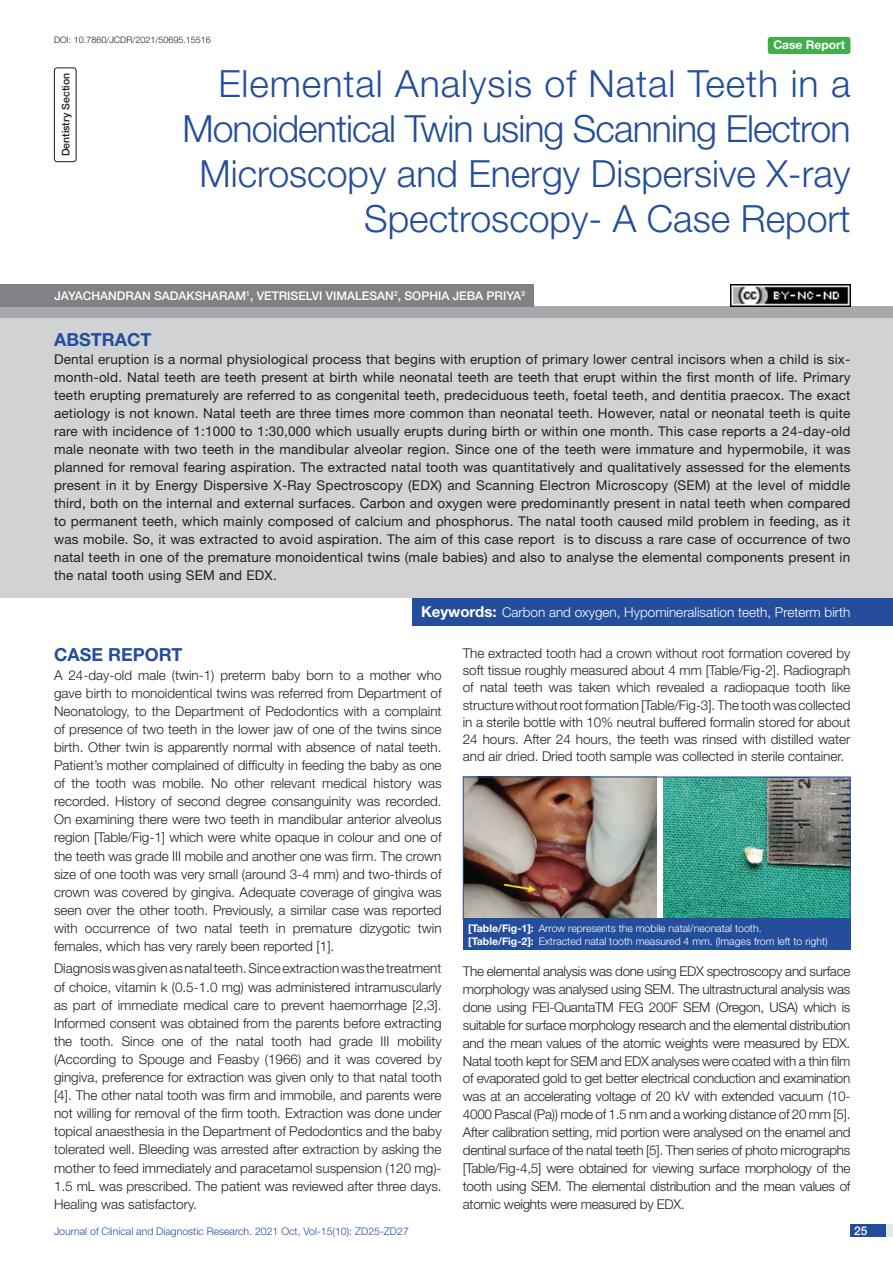
<style>
.page{position:relative;width:893px;height:1263px;background:#fff}
.page>*{position:absolute;margin:0;border:0;box-sizing:border-box;transform-origin:0 0}
.t1{font:300 37.5px/45px "Helvetica Neue";color:#244e9b;text-align:right}
.Heading{font:700 18px "Helvetica Neue";color:#244e9b}
.Abstract_head{font:700 18px "Helvetica Neue";color:#244e9b}
.Body_text{font:300 13.5px/18.1px "Helvetica Neue";letter-spacing:-.005em;color:#231f20;text-align:justify}
.Abstract_Text{font:13.5px/18px "Helvetica Neue";letter-spacing:.015em;color:#231f20;text-align:justify}
.Key_words{font:300 13.5px "Helvetica Neue";color:#fff}
.Author{font:500 12px "Helvetica Neue";color:#fff}
.t2{font:700 12px "Helvetica Neue";color:#fff}
.TABLE_FIG{font:300 10.5px "Helvetica Neue";color:#fff}
.t3{font:300 10.5px "Helvetica Neue";color:#244e9b}
.section{font:500 10.5px "Helvetica Neue";color:#231f20}
.DOI{font:300 9px "Helvetica Neue";color:#231f20}
.s1{font-weight:700;font-size:15px}
.s2{font-weight:700}
</style>
<div class="page">
<div style="left:850px;top:1224px;width:43px;height:13px;background:#e6e7e9"></div>
<div style="left:850px;top:1224px;width:35px;height:13px;background:#214c99"></div>
<div style="left:54px;top:68px;width:22px;height:94px;border:1px solid #231f20;border-radius:3px"></div>
<div style="left:768px;top:37px;width:82px;height:17px;background:#40ae49;border-radius:3px"></div>
<div style="left:0;top:306px;width:893px;height:13px;background:#a8a9ad"></div>
<div style="left:0;top:284px;width:534px;height:22px;background:#808285"></div>
<div style="left:0;top:318px;width:893px;height:280px;background:#d1d2d4"></div>
<div style="left:413px;top:598px;width:480px;height:27px;background:#244e9b"></div>
<img style="left:730px;top:284px;width:120px;height:22px">
<img style="left:663px;top:779px;width:185px;height:138px">
<img style="left:465px;top:779px;width:192px;height:138px">
<div style="left:463px;top:777px;width:387px;height:142px;border:1px solid #244e9b"></div>
<div style="left:463px;top:919px;width:387px;height:31px;background:#244e9b"></div>
<p class="DOI" style="left:54px;top:35px;width:158px">DOI: 10.7860/JCDR/2021/50695.15516</p>
<p class="section" style="left:59px;top:156px;width:85px;rotate:-90deg">Dentistry Section</p>
<p class="t1" style="left:182px;top:60px;width:670px">Elemental Analysis of Natal Teeth in a Monoidentical Twin using Scanning Electron Microscopy and Energy Dispersive X-ray Spectroscopy- A Case Report</p>
<p class="t2" style="left:773px;top:37px;width:73px">Case Report</p>
<p class="Author" style="left:54px;top:288px;width:472px">JAYACHANDRAN SADAKSHARAM<sup>1</sup>, VETRISELVI VIMALESAN<sup>2</sup>, SOPHIA JEBA PRIYA<sup>3</sup></p>
<p class="Abstract_head" style="left:54px;top:329px;width:99px">ABSTRACT</p>
<p class="Abstract_Text" style="left:54px;top:350px;width:798px">Dental eruption is a normal physiological process that begins with eruption of primary lower central incisors when a child is six&shy;month-old. Natal teeth are teeth present at birth while neonatal teeth are teeth that erupt within the first month of life. Primary teeth erupting prematurely are referred to as congenital teeth, predeciduous teeth, foetal teeth, and dentitia praecox. The exact aetiology is not known. Natal teeth are three times more common than neonatal teeth. However, natal or neonatal teeth is quite rare with incidence of 1:1000 to 1:30,000 which usually erupts during birth or within one month. This case reports a 24-day-old male neonate with two teeth in the mandibular alveolar region. Since one of the teeth were immature and hypermobile, it was planned for removal fearing aspiration. The extracted natal tooth was quantitatively and qualitatively assessed for the elements present in it by Energy Dispersive X-Ray Spectroscopy (EDX) and Scanning Electron Microscopy (SEM) at the level of middle third, both on the internal and external surfaces. Carbon and oxygen were predominantly present in natal teeth when compared to permanent teeth, which mainly composed of calcium and phosphorus. The natal tooth caused mild problem in feeding, as it was mobile. So, it was extracted to avoid aspiration. The aim of this case report is to discuss a rare case of occurrence of two natal teeth in one of the premature monoidentical twins (male babies) and also to analyse the elemental components present in the natal tooth using SEM and EDX.</p>
<p class="Key_words" style="left:421px;top:604px;width:431px"><span class="s1">Keywords:</span> Carbon and oxygen, Hypomineralisation teeth, Preterm birth</p>
<p class="Heading" style="left:54px;top:644px;width:130px">CASE REPORT</p>
<p class="Body_text" style="left:54px;top:665px;width:389px">A 24-day-old male (twin-1) preterm baby born to a mother who gave birth to monoidentical twins was referred from Department of Neonatology, to the Department of Pedodontics with a complaint of presence of two teeth in the lower jaw of one of the twins since birth. Other twin is apparently normal with absence of natal teeth.<br>Patient’s mother complained of difficulty in feeding the baby as one of the tooth was mobile. No other relevant medical history was recorded. History of second degree consanguinity was recorded.<br>On examining there were two teeth in mandibular anterior alveolus region [Table/Fig-1] which were white opaque in colour and one of the teeth was grade III mobile and another one was firm. The crown size of one tooth was very small (around 3-4 mm) and two-thirds of crown was covered by gingiva. Adequate coverage of gingiva was seen over the other tooth. Previously, a similar case was reported with occurrence of two natal teeth in premature dizygotic twin females, which has very rarely been reported [1].</p>
<p class="Body_text" style="left:54px;top:959px;width:389px">Diagnosis was given as natal teeth. Since extraction was the treatment of choice, vitamin k (0.5-1.0 mg) was administered intramuscularly as part of immediate medical care to prevent haemorrhage [2,3].<br>Informed consent was obtained from the parents before extracting the tooth. Since one of the natal tooth had grade III mobility (According to Spouge and Feasby (1966) and it was covered by gingiva, preference for extraction was given only to that natal tooth [4]. The other natal tooth was firm and immobile, and parents were not willing for removal of the firm tooth. Extraction was done under topical anaesthesia in the Department of Pedodontics and the baby tolerated well. Bleeding was arrested after extraction by asking the mother to feed immediately and paracetamol suspension (120 mg)- 1.5 mL was prescribed. The patient was reviewed after three days.<br>Healing was satisfactory.</p>
<p class="Body_text" style="left:463px;top:644px;width:389px;line-height:17.2px">The extracted tooth had a crown without root formation covered by soft tissue roughly measured about 4 mm [Table/Fig-2]. Radiograph of natal teeth was taken which revealed a radiopaque tooth like structure without root formation [Table/Fig-3]. The tooth was collected in a sterile bottle with 10% neutral buffered formalin stored for about 24 hours. After 24 hours, the teeth was rinsed with distilled water and air dried. Dried tooth sample was collected in sterile container.</p>
<p class="TABLE_FIG" style="left:468px;top:922px;width:295px"><span class="s2">[Table/Fig-1]:</span> Arrow represents the mobile natal/neonatal tooth.</p>
<p class="TABLE_FIG" style="left:468px;top:935px;width:361px"><span class="s2">[Table/Fig-2]:</span> Extracted natal tooth measured 4 mm. (Images from left to right)</p>
<p class="Body_text" style="left:463px;top:962px;width:389px">The elemental analysis was done using EDX spectroscopy and surface morphology was analysed using SEM. The ultrastructural analysis was done using FEI-QuantaTM FEG 200F SEM (Oregon, USA) which is suitable for surface morphology research and the elemental distribution and the mean values of the atomic weights were measured by EDX.<br>Natal tooth kept for SEM and EDX analyses were coated with a thin film of evaporated gold to get better electrical conduction and examination was at an accelerating voltage of 20 kV with extended vacuum (10- 4000 Pascal (Pa)) mode of 1.5 nm and a working distance of 20 mm [5].<br>After calibration setting, mid portion were analysed on the enamel and dentinal surface of the natal teeth [5]. Then series of photo micrographs [Table/Fig-4,5] were obtained for viewing surface morphology of the tooth using SEM. The elemental distribution and the mean values of atomic weights were measured by EDX.</p>
<p class="t3" style="left:54px;top:1225px;width:356px">Journal of Clinical and Diagnostic Research. 2021 Oct, Vol-15(10): ZD25-ZD27</p>
<p class="Author" style="left:854px;top:1223px;width:15px">25</p>
</div>
